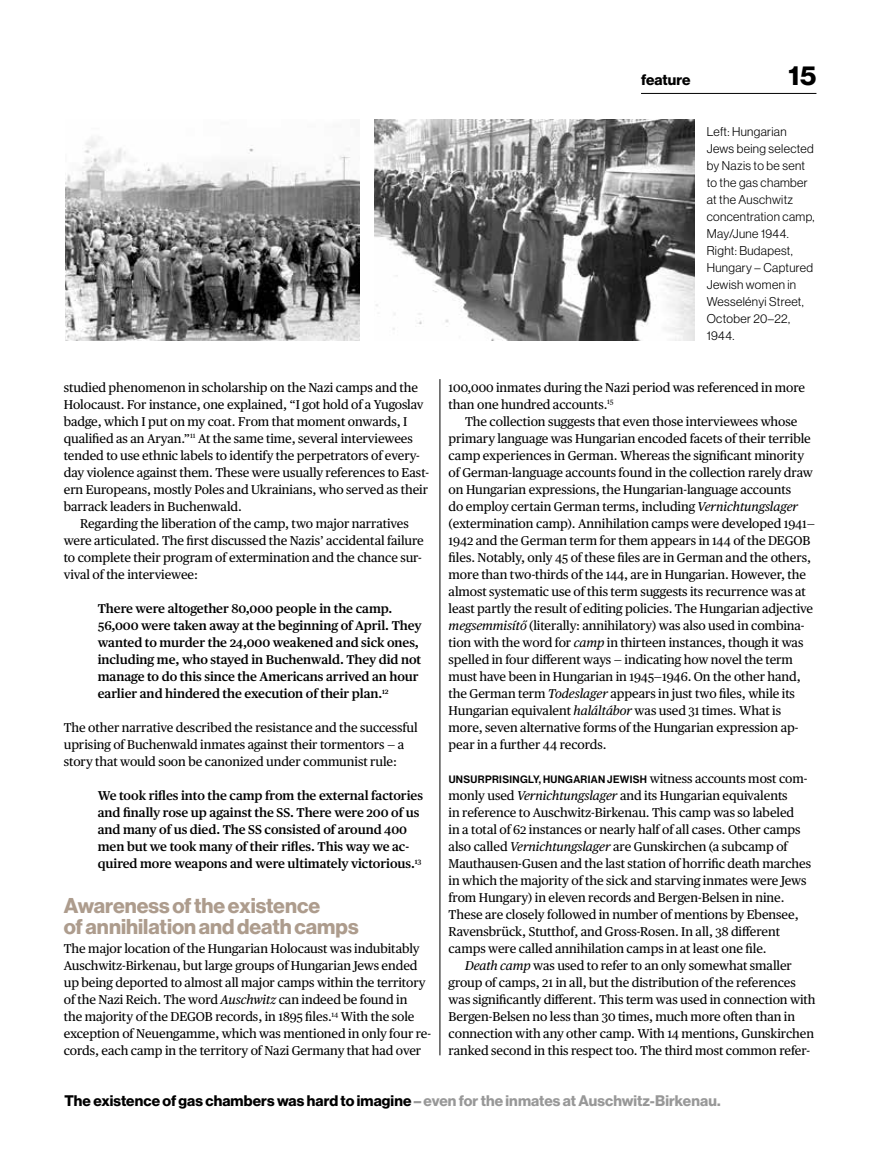
<style>
.page{position:relative;width:893px;height:1149px;background:#fff}
.page>*{position:absolute;margin:0;border:0;box-sizing:border-box;transform-origin:0 0}
.t1{font:27px "N Haas Grotesk DS Pro 75 Bd";color:#000}
.t2{font:21px/21px "N Haas Grotesk DS Pro 75 Bd";color:#ad9c8d}
.t3{font:15px "N Haas Grotesk DS Pro 75 Bd";letter-spacing:.005em;color:#000}
.t4{font:12.75px/17px "Publico Text";letter-spacing:-.005em;color:#000}
.t5{font:600 12.75px/17px "Publico Text";letter-spacing:-.005em;color:#000}
.t6{font:12.45px/17px "N Haas Grotesk DS Pro 45 Lt";letter-spacing:.025em;color:#000}
.t7{font:10.5px "N Haas Grotesk DS Pro 65 Md";letter-spacing:.035em;color:#000}
.s1{font-style:italic}
.s2{font-family:"Publico Text";font-size:12.75px}
.s3{color:#989898}
</style>
<div class="page">
<hr style="left:641px;top:93px;width:175px;height:1px;background:#000">
<hr style="left:440px;top:379px;width:1px;height:675px;background:#000">
<img style="left:374px;top:119px;width:320px;height:221px">
<img style="left:66px;top:137px;width:294px;height:203px">
<p class="t4" style="left:64px;top:377px;width:356px">studied phenomenon in scholarship on the Nazi camps and the</p>
<p class="t4" style="left:64px;top:394px;width:361px">Holocaust. For instance, one explained, “I got hold of a Yugoslav</p>
<p class="t4" style="left:64px;top:412px;width:345px">badge, which I put on my coat. From that moment onwards, I</p>
<p class="t4" style="left:64px;top:429px;width:351px">qualified as an Aryan.”<sup>11</sup> At the same time, several interviewees</p>
<p class="t4" style="left:64px;top:446px;width:358px">tended to use ethnic labels to identify the perpetrators of every-</p>
<p class="t4" style="left:64px;top:463px;width:367px">day violence against them. These were usually references to East-</p>
<p class="t4" style="left:64px;top:480px;width:366px">ern Europeans, mostly Poles and Ukrainians, who served as their</p>
<p class="t4" style="left:64px;top:497px;width:180px">barrack leaders in Buchenwald.</p>
<p class="t4" style="left:80px;top:514px;width:330px">Regarding the liberation of the camp, two major narratives</p>
<p class="t4" style="left:64px;top:531px;width:362px">were articulated. The first discussed the Nazis’ accidental failure</p>
<p class="t4" style="left:64px;top:548px;width:360px">to complete their program of extermination and the chance sur-</p>
<p class="t4" style="left:64px;top:565px;width:136px">vival of the interviewee:</p>
<p class="t5" style="left:98px;top:599px;width:325px">There were altogether 80,000 people in the camp.<br>56,000 were taken away at the beginning of April. They wanted to murder the 24,000 weakened and sick ones, including me, who stayed in Buchenwald. They did not manage to do this since the Americans arrived an hour earlier and hindered the execution of their plan.<sup>12</sup></p>
<p class="t4" style="left:64px;top:718px;width:355px">The other narrative described the resistance and the successful uprising of Buchenwald inmates against their tormentors — a story that would soon be canonized under communist rule:</p>
<p class="t5" style="left:98px;top:786px;width:327px">We took rifles into the camp from the external factories and finally rose up against the SS. There were 200 of us and many of us died. The SS consisted of around 400 men but we took many of their rifles. This way we ac&shy;quired more weapons and were ultimately victorious.<sup>13</sup></p>
<h2 class="t2" style="left:64px;top:894px;width:296px">Awareness of the existence<br>of annihilation and death camps</h2>
<p class="t4" style="left:64px;top:939px;width:369px">The major location of the Hungarian Holocaust was indubitably Auschwitz-Birkenau, but large groups of Hungarian Jews ended up being deported to almost all major camps within the territory of the Nazi Reich. The word <span class="s1">Auschwitz</span> can indeed be found in<br>the majority of the DEGOB records, in 1895 files.<sup>14</sup> With the sole exception of Neuengamme, which was mentioned in only four re&shy;cords, each camp in the territory of Nazi Germany that had over</p>
<p class="t3" style="left:641px;top:71px;width:51px">feature</p>
<h1 class="t1" style="left:788px;top:60px;width:29px">15</h1>
<p class="t6" style="left:707px;top:123px;width:109px">Left: Hungarian<br>Jews being selected by Nazis to be sent to the gas chamber at the Auschwitz concentration camp,<br>May/June 1944.<br>Right: Budapest,<br>Hungary – Captured<br>Jewish women in<br>Wesselényi Street,<br>October 20–22,<br>1944.</p>
<p class="t4" style="left:449px;top:377px;width:358px">100,000 inmates during the Nazi period was referenced in more than one hundred accounts.<sup>15</sup></p>
<p class="t4" style="left:449px;top:412px;width:368px;text-indent:16px">The collection suggests that even those interviewees whose primary language was Hungarian encoded facets of their terrible camp experiences in German. Whereas the significant minority of German-language accounts found in the collection rarely draw on Hungarian expressions, the Hungarian-language accounts<br>do employ certain German terms, including <span class="s1">Vernichtungslager </span>(extermination camp). Annihilation camps were developed 1941— 1942 and the German term for them appears in 144 of the DEGOB files. Notably, only 45 of these files are in German and the others, more than two-thirds of the 144, are in Hungarian. However, the almost systematic use of this term suggests its recurrence was at least partly the result of editing policies. The Hungarian adjective <span class="s1">megsemmisítő</span> (literally: annihilatory) was also used in combina&shy;tion with the word for <span class="s1">camp</span> in thirteen instances, though it was spelled in four different ways — indicating how novel the term must have been in Hungarian in 1945—1946. On the other hand, the German term <span class="s1">Todeslager</span> appears in just two files, while its Hungarian equivalent <span class="s1">haláltábor</span> was used 31 times. What is more, seven alternative forms of the Hungarian expression ap&shy;pear in a further 44 records.</p>
<p class="t7" style="left:449px;top:773px;width:360px">UNSU RPRISI NGLY, HU NGARIAN JEWIS H <span class="s2">witness accounts most com-</span></p>
<p class="t4" style="left:449px;top:786px;width:341px">monly used <span class="s1">Vernichtungslager</span> and its Hungarian equivalents</p>
<p class="t4" style="left:449px;top:803px;width:347px">in reference to Auschwitz-Birkenau. This camp was so labeled</p>
<p class="t4" style="left:449px;top:820px;width:353px">in a total of 62 instances or nearly half of all cases. Other camps</p>
<p class="t4" style="left:449px;top:837px;width:341px">also called <span class="s1">Vernichtungslager</span> are Gunskirchen (a subcamp of</p>
<p class="t4" style="left:449px;top:854px;width:364px">Mauthausen-Gusen and the last station of horrific death marches</p>
<p class="t4" style="left:449px;top:871px;width:359px">in which the majority of the sick and starving inmates were Jews</p>
<p class="t4" style="left:449px;top:888px;width:337px">from Hungary) in eleven records and Bergen-Belsen in nine.</p>
<p class="t4" style="left:449px;top:905px;width:351px">These are closely followed in number of mentions by Ebensee,</p>
<p class="t4" style="left:449px;top:922px;width:333px">Ravensbrück, Stutthof, and Gross-Rosen. In all, 38 different</p>
<p class="t4" style="left:449px;top:939px;width:320px">camps were called annihilation camps in at least one file.</p>
<p class="t4" style="left:465px;top:956px;width:328px"><span class="s1">Death camp</span> was used to refer to an only somewhat smaller</p>
<p class="t4" style="left:449px;top:973px;width:349px">group of camps, 21 in all, but the distribution of the references</p>
<p class="t4" style="left:449px;top:990px;width:368px">was significantly different. This term was used in connection with</p>
<p class="t4" style="left:449px;top:1007px;width:348px">Bergen-Belsen no less than 30 times, much more often than in</p>
<p class="t4" style="left:449px;top:1024px;width:367px">connection with any other camp. With 14 mentions, Gunskirchen</p>
<p class="t4" style="left:449px;top:1041px;width:363px">ranked second in this respect too. The third most common refer-</p>
<p class="t3" style="left:65px;top:1091px;width:658px">The existence of gas chambers was hard to imagine <span class="s3">– even for the inmates at Auschwitz-Birkenau.</span></p>
</div>
